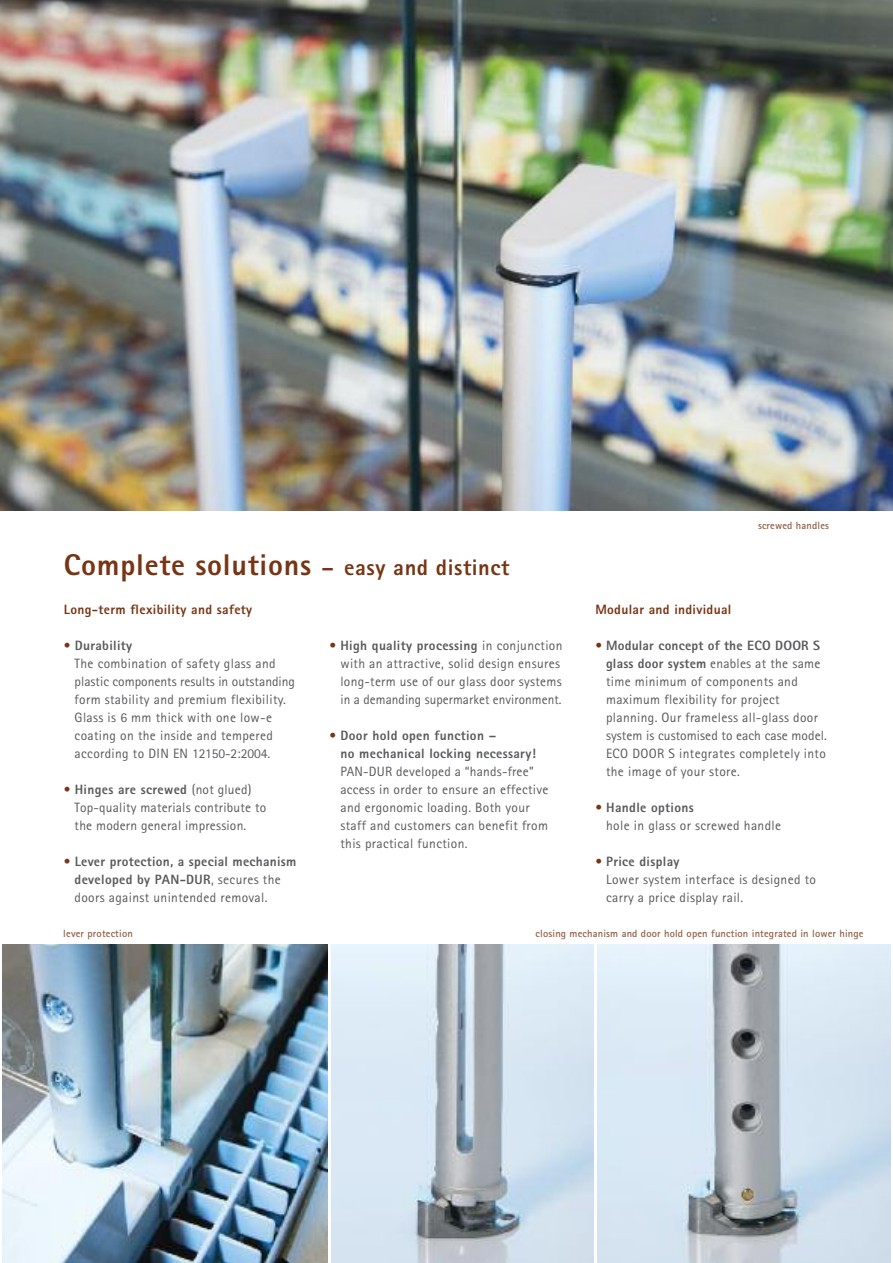
<style>
.page{position:relative;width:893px;height:1263px;background:#fff}
.page>*{position:absolute;margin:0;border:0;box-sizing:border-box;transform-origin:0 0}
.t1{font:800 30px "Rotis Sans Serif";letter-spacing:.025em;color:#773514}
.t2{font:13.5px/18px "Rotis Sans Serif";letter-spacing:.025em;color:#58595c}
.t3{font:800 13.5px/18px "Rotis Sans Serif";letter-spacing:.025em;color:#58595c}
.t4{font:800 13.5px "Rotis Sans Serif";letter-spacing:.025em;color:#773514}
.t5{font:700 10.5px "Rotis Sans Serif";letter-spacing:.015em;color:#925d43}
.s1{font-size:22.5px}
.s2{color:#773514}
.s3{font-weight:800}
.s4{font-weight:400;color:#773514}
.s5{font-weight:400}
</style>
<div class="page">
<img style="left:0;top:0;width:893px;height:510px">
<img style="left:332px;top:944px;width:261px;height:319px">
<img style="left:597px;top:944px;width:294px;height:319px">
<img style="left:2px;top:944px;width:325px;height:319px">
<h1 class="t1" style="left:64px;top:547px;width:447px">Complete solutions <span class="s1">– easy and distinct</span></h1>
<p class="t5" style="left:758px;top:519px;width:73px">screwed handles</p>
<p class="t4" style="left:64px;top:601px;width:190px">Long-term flexibility and safety</p>
<p class="t2" style="left:75px;top:636px;width:222px;text-indent:-11px"><span class="s2">•</span> <span class="s3">Durability<br></span>The combination of safety glass and plastic components results in outstanding form stability and premium flexibility.<br>Glass is 6 mm thick with one low-e coating on the inside and tempered according to DIN EN 12150-2:2004.</p>
<p class="t2" style="left:75px;top:780px;width:193px;text-indent:-11px"><span class="s2">•</span> <span class="s3">Hinges are screwed</span> (not glued)<br>Top-quality materials contribute to the modern general impression.</p>
<p class="t3" style="left:75px;top:852px;width:223px;text-indent:-11px"><span class="s4">•</span> Lever protection, a special mechanism developed by PAN-DUR<span class="s5">, secures the doors against unintended removal.</span></p>
<p class="t5" style="left:63px;top:927px;width:71px">lever protection</p>
<p class="t4" style="left:595px;top:601px;width:138px">Modular and individual</p>
<p class="t2" style="left:606px;top:636px;width:222px;text-indent:-11px"><span class="s2">•</span> <span class="s3">Modular concept of the ECO DOOR S glass door system</span> enables at the same time minimum of components and maximum flexibility for project planning. Our frameless all-glass door system is customised to each case model.<br>ECO DOOR S integrates completely into the image of your store.</p>
<p class="t2" style="left:606px;top:798px;width:176px;text-indent:-11px"><span class="s2">•</span> <span class="s3">Handle options<br></span>hole in glass or screwed handle</p>
<p class="t2" style="left:606px;top:852px;width:211px;text-indent:-11px"><span class="s2">•</span> <span class="s3">Price display<br></span>Lower system interface is designed to carry a price display rail.</p>
<p class="t5" style="left:535px;top:927px;width:330px">closing mechanism and door hold open function integrated in lower hinge</p>
<p class="t2" style="left:340px;top:636px;width:224px;text-indent:-11px"><span class="s2">•</span> <span class="s3">High quality processing</span> in conjunction with an attractive, solid design ensures long-term use of our glass door systems in a demanding supermarket environment.</p>
<p class="t3" style="left:340px;top:726px;width:197px;text-indent:-11px"><span class="s4">•</span> Door hold open function –<br>no mechanical locking necessary!</p>
<p class="t2" style="left:340px;top:762px;width:210px">PAN-DUR developed a “hands-free” access in order to ensure an effective and ergonomic loading. Both your staff and customers can benefit from this practical function.</p>
</div>
